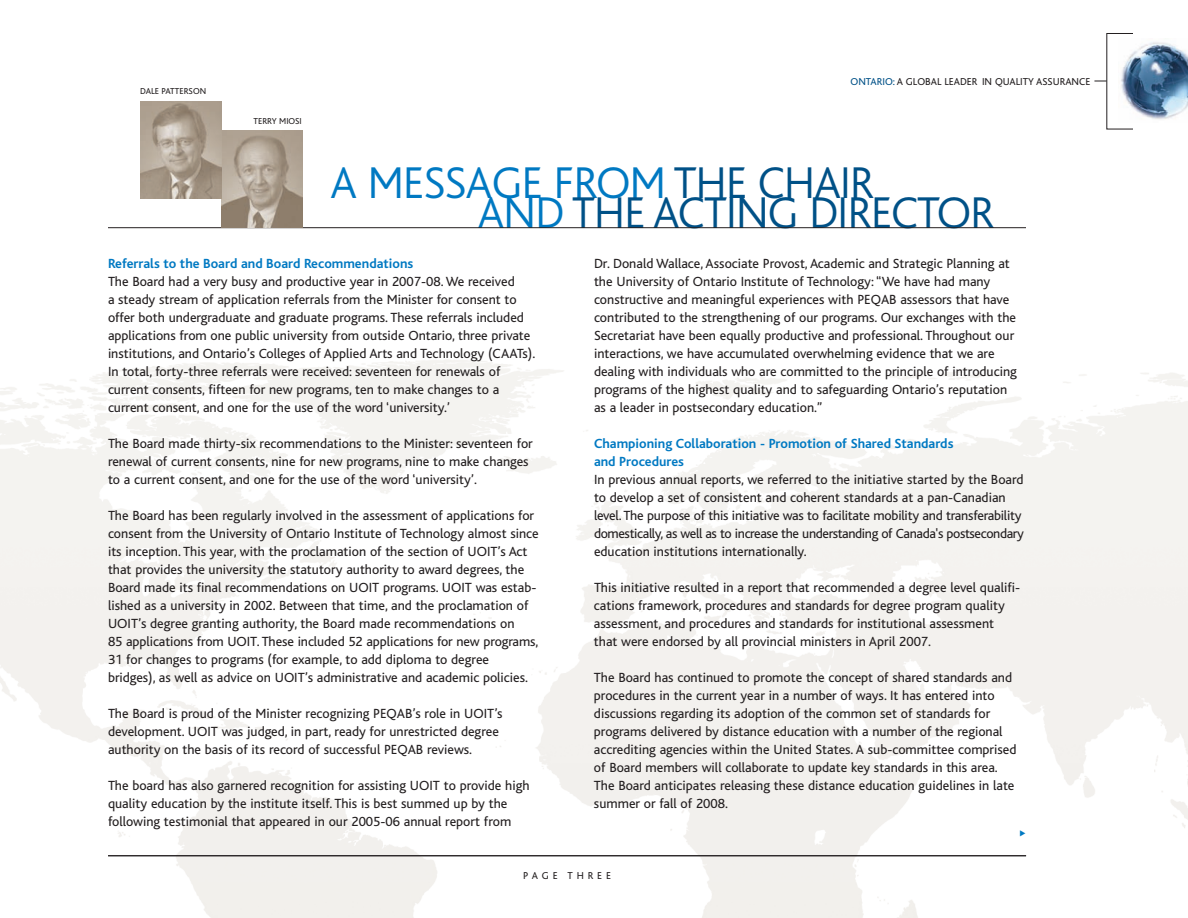
<style>
.page{position:relative;width:1188px;height:918px;background:#fff}
.page>*{position:absolute;margin:0;border:0;box-sizing:border-box;transform-origin:0 0}
.t1{font:300 46.5px "Bliss";letter-spacing:-.025em;color:#0079c2}
.t2{font:300 46.5px "Bliss";letter-spacing:-.025em;color:#005187}
.t3{font:13.8px/18px "Bliss";color:#231f20}
.t4{font:700 13.8px/18.1px "Bliss";color:#0079c2}
.t5{font:10.5px "Bliss";color:#231f20}
.t6{font:10.5px "Bliss";letter-spacing:.365em;color:#231f20}
.t7{font:9px "Bliss";color:#231f20}
.s1{color:#005187}
.s2{color:#0079c2}
</style>
<div class="page">
<img style="left:1121px;top:42px;width:67px;height:78px">
<svg style="left:1094px;top:81px;width:13px;height:1px"></svg>
<hr style="left:108px;top:855px;width:918px;height:1px;background:#231f20">
<hr style="left:108px;top:227px;width:918px;height:1px;background:#231f20">
<img style="left:222px;top:130px;width:81px;height:98px">
<img style="left:141px;top:101px;width:81px;height:98px">
<p class="t7" style="left:140px;top:88px;width:68px">DALE PATTERSON</p>
<p class="t7" style="left:254px;top:118px;width:50px">TERRY MIOSI</p>
<p class="t5" style="left:851px;top:78px;width:241px"><span class="s1">ONTARIO:</span> A GLOBAL LEADER IN QUALITY ASSURANCE</p>
<h1 class="t1" style="left:330px;top:167px;width:546px">A MESSAGE FROM <span class="s1">THE CHAIR</span></h1>
<h1 class="t2" style="left:477px;top:197px;width:519px"><span class="s2">AND</span> THE ACTING DIRECTOR</h1>
<p class="t4" style="left:108px;top:256px;width:307px">Referrals to the Board and Board Recommendations</p>
<p class="t3" style="left:108px;top:274px;width:429px">The Board had a very busy and productive year in 2007-08. We received<br>a steady stream of application referrals from the Minister for consent to offer both undergraduate and graduate programs. These referrals included applications from one public university from outside Ontario, three private institutions, and Ontario’s Colleges of Applied Arts and Technology (CAATs).<br>In total, forty-three referrals were received: seventeen for renewals of current consents, fifteen for new programs, ten to make changes to a current consent, and one for the use of the word ‘university.’</p>
<p class="t3" style="left:108px;top:436px;width:426px">The Board made thirty-six recommendations to the Minister: seventeen for renewal of current consents, nine for new programs, nine to make changes to a current consent, and one for the use of the word ‘university’.</p>
<p class="t3" style="left:108px;top:508px;width:432px">The Board has been regularly involved in the assessment of applications for consent from the University of Ontario Institute of Technology almost since its inception. This year, with the proclamation of the section of UOIT’s Act that provides the university the statutory authority to award degrees, the Board made its final recommendations on UOIT programs. UOIT was estab&shy;lished as a university in 2002. Between that time, and the proclamation of UOIT’s degree granting authority, the Board made recommendations on<br>85 applications from UOIT. These included 52 applications for new programs, 31 for changes to programs (for example, to add diploma to degree bridges), as well as advice on UOIT’s administrative and academic policies.</p>
<p class="t3" style="left:108px;top:706px;width:396px">The Board is proud of the Minister recognizing PEQAB’s role in UOIT’s development. UOIT was judged, in part, ready for unrestricted degree authority on the basis of its record of successful PEQAB reviews.</p>
<p class="t3" style="left:108px;top:778px;width:423px">The board has also garnered recognition for assisting UOIT to provide high quality education by the institute itself. This is best summed up by the following testimonial that appeared in our 2005-06 annual report from</p>
<p class="t3" style="left:594px;top:256px;width:424px">Dr. Donald Wallace, Associate Provost, Academic and Strategic Planning at the University of Ontario Institute of Technology: “We have had many constructive and meaningful experiences with PEQAB assessors that have contributed to the strengthening of our programs. Our exchanges with the Secretariat have been equally productive and professional. Throughout our interactions, we have accumulated overwhelming evidence that we are dealing with individuals who are committed to the principle of introducing programs of the highest quality and to safeguarding Ontario’s reputation as a leader in postsecondary education.”</p>
<p class="t4" style="left:594px;top:436px;width:361px">Championing Collaboration - Promotion of Shared Standards and Procedures</p>
<p class="t3" style="left:594px;top:472px;width:432px">In previous annual reports, we referred to the initiative started by the Board to develop a set of consistent and coherent standards at a pan-Canadian level. The purpose of this initiative was to facilitate mobility and transferability domestically, as well as to increase the understanding of Canada's postsecondary education institutions internationally.</p>
<p class="t3" style="left:594px;top:580px;width:428px">This initiative resulted in a report that recommended a degree level qualifi&shy;cations framework, procedures and standards for degree program quality assessment, and procedures and standards for institutional assessment that were endorsed by all provincial ministers in April 2007.</p>
<p class="t3" style="left:594px;top:670px;width:424px">The Board has continued to promote the concept of shared standards and procedures in the current year in a number of ways. It has entered into discussions regarding its adoption of the common set of standards for programs delivered by distance education with a number of the regional accrediting agencies within the United States. A sub-committee comprised of Board members will collaborate to update key standards in this area.<br>The Board anticipates releasing these distance education guidelines in late summer or fall of 2008.</p>
<p class="t6" style="left:523px;top:872px;width:89px">PAGE THREE</p>
</div>
